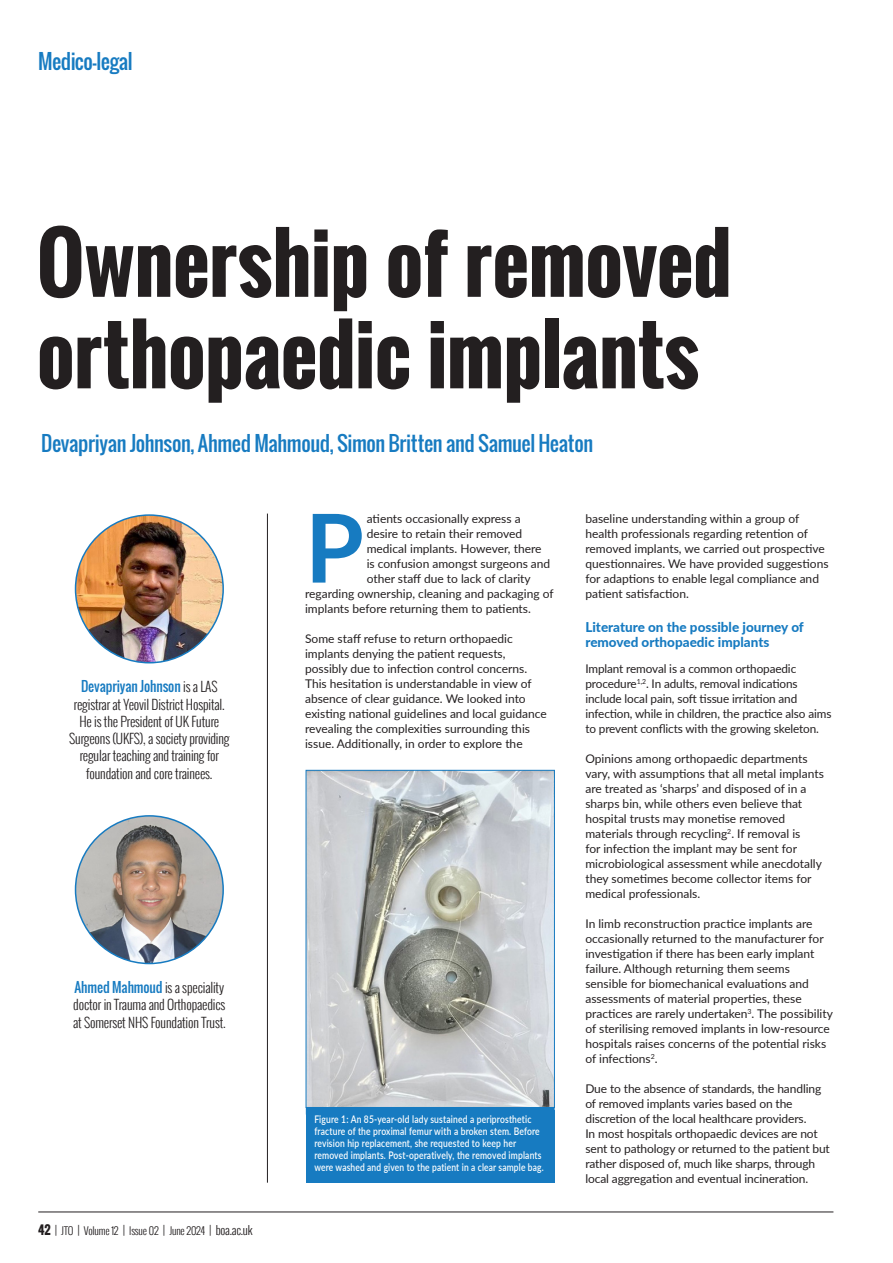
<style>
.page{position:relative;width:893px;height:1263px;background:#fff}
.page>*{position:absolute;margin:0;border:0;box-sizing:border-box;transform-origin:0 0}
.BOA-J_Body{font:700 94.95px "Lato";color:#177bc1}
.BOA-J_Title_48{font:700 79.5px/91.5px "Oswald";letter-spacing:-.01em;color:#231f20}
.Author_Name_13_5{font:20.25px "Oswald";letter-spacing:-.02em;color:#177bc1}
.BOA-J_Body-2{font:300 13.5px/17.2px "Oswald";letter-spacing:-.01em;color:#231f20;text-align:center}
.BOA-J_Body-3{font:800 13.5px/15px "Lato";color:#177bc1}
.BOA-J_Body-4{font:12px/15px "Lato";color:#231f20}
.Caption_2019{font:600 10.5px/12px "Lato";letter-spacing:.02em;color:#fff;scale:.81 1}
.t1{font:300 10.5px "Oswald";letter-spacing:-.02em;color:#231f20}
.s1{font-weight:400;color:#177bc1}
.s2{font-weight:700;font-size:12px}
.s3{font-size:12px}
</style>
<div class="page">
<img style="left:76px;top:515px;width:147px;height:148px;border-radius:74px">
<hr style="left:267px;top:514px;width:1px;height:669px;background:#231f20">
<img style="left:76px;top:816px;width:147px;height:147px;border-radius:74px">
<img style="left:308px;top:772px;width:245px;height:334px">
<div style="left:306px;top:770px;width:249px;height:338px;border:1px solid #177bc1"></div>
<div style="left:306px;top:1110px;width:249px;height:73px;background:#177bc1"></div>
<div style="left:306px;top:1107px;width:249px;height:7px;background:#177bc1"></div>
<hr style="left:38px;top:1212px;width:795px;height:1px;background:#231f20">
<p class="Author_Name_13_5" style="left:38px;top:46px;width:96px">Medico-legal</p>
<p class="BOA-J_Title_48" style="left:37px;top:218px;width:697px">Ownership of removed orthopaedic implants</p>
<p class="Author_Name_13_5" style="left:41px;top:428px;width:553px">Devapriyan Johnson, Ahmed Mahmoud, Simon Britten and Samuel Heaton</p>
<p class="BOA-J_Body-2" style="left:69px;top:678px;width:162px"><span class="s1">Devapriyan Johnson</span> is a LAS registrar at Yeovil District Hospital.<br>He is the President of UK Future Surgeons (UKFS), a society providing regular teaching and training for foundation and core trainees.</p>
<p class="BOA-J_Body-2" style="left:73px;top:979px;width:154px;text-align:left"><span class="s1">Ahmed Mahmoud</span> is a speciality doctor in Trauma and Orthopaedics at Somerset NHS Foundation Trust.</p>
<p class="t1" style="left:38px;top:1223px;width:216px"><span class="s2">42</span> <span class="s3">|</span> JTO <span class="s3">|</span> Volume 12 <span class="s3">|</span> Issue 02 <span class="s3">|</span> June 2024 <span class="s3">| boa.ac.uk</span></p>
<p class="BOA-J_Body" style="left:305px;top:478px;width:60px">P</p>
<p class="BOA-J_Body-4" style="left:367px;top:510px;width:155px">atients occasionally express a</p>
<p class="BOA-J_Body-4" style="left:367px;top:525px;width:157px">desire to retain their removed</p>
<p class="BOA-J_Body-4" style="left:367px;top:540px;width:176px">medical implants. However, there</p>
<p class="BOA-J_Body-4" style="left:367px;top:555px;width:185px">is confusion amongst surgeons and</p>
<p class="BOA-J_Body-4" style="left:367px;top:570px;width:166px">other staff due to lack of clarity</p>
<p class="BOA-J_Body-4" style="left:305px;top:585px;width:250px">regarding ownership, cleaning and packaging of</p>
<p class="BOA-J_Body-4" style="left:305px;top:600px;width:227px">implants before returning them to patients.</p>
<p class="BOA-J_Body-4" style="left:305px;top:630px;width:243px">Some staff refuse to return orthopaedic implants denying the patient requests, possibly due to infection control concerns.<br>This hesitation is understandable in view of absence of clear guidance. We looked into existing national guidelines and local guidance revealing the complexities surrounding this issue. Additionally, in order to explore the</p>
<p class="Caption_2019" style="left:314px;top:1113px;width:285px">Figure 1: An 85-year-old lady sustained a periprosthetic fracture of the proximal femur with a broken stem. Before revision hip replacement, she requested to keep her removed implants. Post-operatively, the removed implants were washed and given to the patient in a clear sample bag.</p>
<p class="BOA-J_Body-4" style="left:585px;top:510px;width:245px">baseline understanding within a group of health professionals regarding retention of removed implants, we carried out prospective questionnaires. We have provided suggestions for adaptions to enable legal compliance and patient satisfaction.</p>
<p class="BOA-J_Body-3" style="left:585px;top:619px;width:220px">Literature on the possible journey of removed orthopaedic implants</p>
<p class="BOA-J_Body-4" style="left:585px;top:660px;width:248px">Implant removal is a common orthopaedic procedure<sup>1,2</sup>. In adults, removal indications include local pain, soft tissue irritation and infection, while in children, the practice also aims to prevent conflicts with the growing skeleton.</p>
<p class="BOA-J_Body-4" style="left:585px;top:750px;width:240px">Opinions among orthopaedic departments vary, with assumptions that all metal implants are treated as ‘sharps’ and disposed of in a sharps bin, while others even believe that hospital trusts may monetise removed materials through recycling<sup>2</sup>. If removal is<br>for infection the implant may be sent for microbiological assessment while anecdotally they sometimes become collector items for medical professionals.</p>
<p class="BOA-J_Body-4" style="left:585px;top:915px;width:249px">In limb reconstruction practice implants are occasionally returned to the manufacturer for investigation if there has been early implant failure. Although returning them seems sensible for biomechanical evaluations and assessments of material properties, these practices are rarely undertaken<sup>3</sup>. The possibility of sterilising removed implants in low-resource hospitals raises concerns of the potential risks of infections<sup>2</sup>.</p>
<p class="BOA-J_Body-4" style="left:585px;top:1080px;width:246px">Due to the absence of standards, the handling of removed implants varies based on the discretion of the local healthcare providers.<br>In most hospitals orthopaedic devices are not sent to pathology or returned to the patient but rather disposed of, much like sharps, through local aggregation and eventual incineration.</p>
</div>
